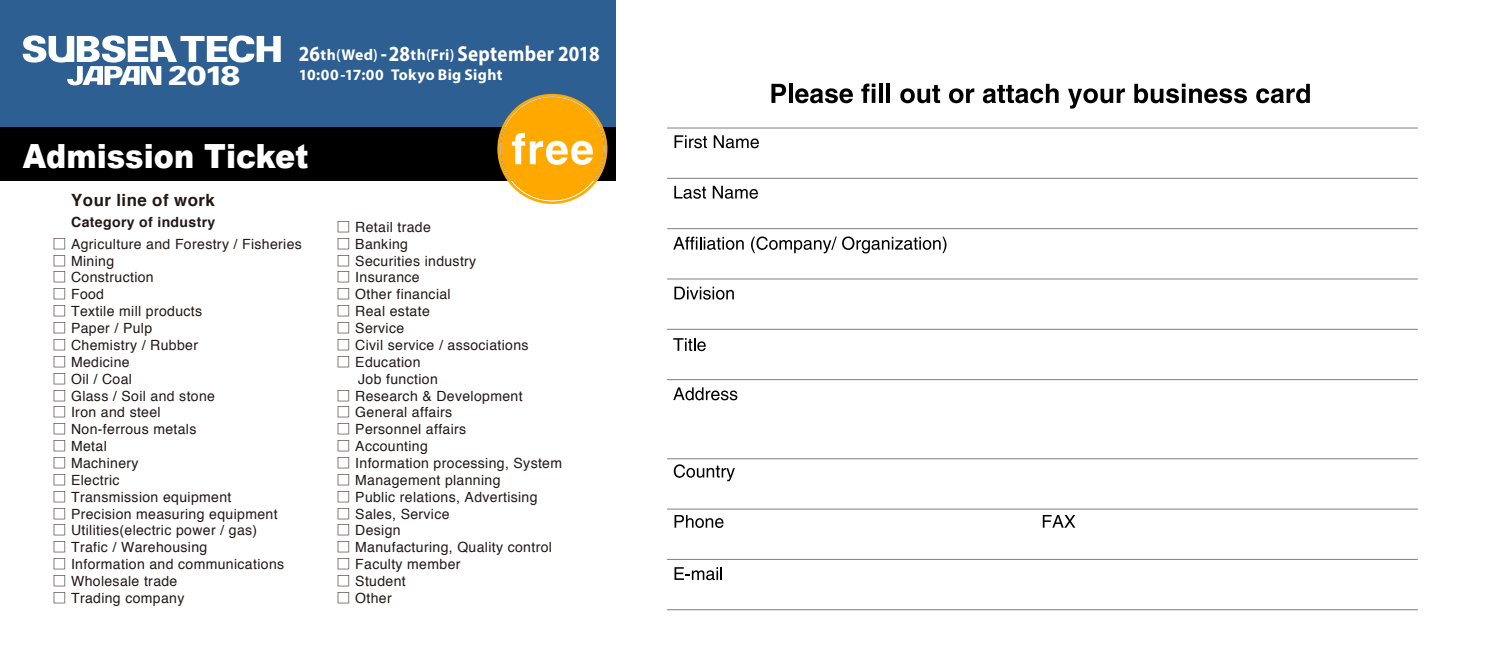
<style>
.page{position:relative;width:1490px;height:658px;background:#fff}
.page>*{position:absolute;margin:0;border:0;box-sizing:border-box;transform-origin:0 0}
.t1{font:900 33.25px "Arial";color:#fff;scale:.91 1}
.t2{font:900 27px "Univers";color:#fff;scale:1.1 1}
.t3{font:700 21.75px "Myriad Pro";letter-spacing:.015em;color:#fff;scale:.88 1}
.t4{font:700 16.75px "Helvetica";letter-spacing:.025em;color:#231815}
.t5{font:700 15.5px "Myriad Pro";letter-spacing:.02em;color:#fff}
.t6{font:14px/16.8px "Helvetica";letter-spacing:.025em;color:#231815}
.t7{font:700 14px "Helvetica";letter-spacing:.025em;color:#231815}
.s1{font-size:15.5px}
.s2{font-weight:600;font-size:15.5px}
.s3{font-family:"Koz Go Pr 6 N"}
</style>
<div class="page">
<div style="left:0;top:0;width:616px;height:180px;background:#2d5f92"></div>
<div style="left:0;top:127px;width:616px;height:53px;background:#000"></div>
<svg style="left:497px;top:94px;width:110px;height:110px"></svg>
<hr style="left:667px;top:127px;width:751px;height:1px;background:#7f7f7f">
<hr style="left:667px;top:178px;width:751px;height:1px;background:#7f7f7f">
<hr style="left:667px;top:278px;width:751px;height:1px;background:#7f7f7f">
<svg style="left:675px;top:135px;width:32px;height:13px"></svg>
<svg style="left:714px;top:135px;width:45px;height:13px"></svg>
<svg style="left:674px;top:186px;width:32px;height:13px"></svg>
<svg style="left:713px;top:186px;width:45px;height:13px"></svg>
<svg style="left:674px;top:286px;width:60px;height:13px"></svg>
<svg style="left:673px;top:338px;width:33px;height:13px"></svg>
<svg style="left:673px;top:387px;width:64px;height:13px"></svg>
<svg style="left:674px;top:464px;width:61px;height:17px"></svg>
<svg style="left:1043px;top:515px;width:32px;height:12px"></svg>
<svg style="left:675px;top:515px;width:49px;height:13px"></svg>
<svg style="left:675px;top:567px;width:47px;height:13px"></svg>
<svg style="left:673px;top:236px;width:71px;height:14px"></svg>
<svg style="left:751px;top:236px;width:196px;height:17px"></svg>
<hr style="left:667px;top:228px;width:751px;height:1px;background:#7f7f7f">
<hr style="left:667px;top:329px;width:751px;height:1px;background:#7f7f7f">
<hr style="left:667px;top:458px;width:751px;height:1px;background:#7f7f7f">
<hr style="left:667px;top:559px;width:751px;height:1px;background:#7f7f7f">
<hr style="left:667px;top:508px;width:751px;height:1px;background:#7f7f7f">
<hr style="left:667px;top:609px;width:751px;height:1px;background:#7f7f7f">
<hr style="left:667px;top:379px;width:751px;height:1px;background:#7f7f7f">
<svg style="left:771px;top:84px;width:15px;height:19px"></svg>
<hr style="left:789px;top:84px;width:4px;height:19px;background:#000">
<svg style="left:795px;top:88px;width:58px;height:15px"></svg>
<svg style="left:861px;top:84px;width:14px;height:19px"></svg>
<hr style="left:879px;top:84px;width:4px;height:19px;background:#000">
<hr style="left:886px;top:84px;width:4px;height:19px;background:#000">
<svg style="left:900px;top:85px;width:40px;height:18px"></svg>
<svg style="left:949px;top:88px;width:25px;height:15px"></svg>
<svg style="left:983px;top:84px;width:76px;height:19px"></svg>
<svg style="left:1068px;top:88px;width:57px;height:21px"></svg>
<svg style="left:1134px;top:84px;width:113px;height:19px"></svg>
<svg style="left:1256px;top:84px;width:54px;height:19px"></svg>
<svg style="left:23px;top:35px;width:258px;height:50px"></svg>
<h2 class="t2" style="left:168px;top:59px;width:67px">2018</h2>
<h3 class="t3" style="left:299px;top:39px;width:343px">26<span class="s1">th</span><span class="s2">(</span><span class="s1">Wed</span><span class="s2">)</span> -28<span class="s1">th</span><span class="s2">(</span><span class="s1">Fri</span><span class="s2">)</span> September 2018</h3>
<p class="t5" style="left:299px;top:65px;width:205px">10:00-17:00 Tokyo Big Sight</p>
<h1 class="t1" style="left:23px;top:132px;width:316px">Admission Ticket</h1>
<p class="t4" style="left:71px;top:187px;width:145px">Your line of work</p>
<p class="t7" style="left:71px;top:210px;width:146px">Category of industry</p>
<p class="t6" style="left:52px;top:236px;width:251px"><span class="s3">□</span> Agriculture and Forestry / Fisheries</p>
<p class="t6" style="left:52px;top:253px;width:63px"><span class="s3">□</span> Mining</p>
<p class="t6" style="left:52px;top:269px;width:103px"><span class="s3">□</span> Construction</p>
<p class="t6" style="left:52px;top:286px;width:53px"><span class="s3">□</span> Food</p>
<p class="t6" style="left:52px;top:303px;width:151px"><span class="s3">□</span> Textile mill products</p>
<p class="t6" style="left:52px;top:320px;width:101px"><span class="s3">□</span> Paper / Pulp</p>
<p class="t6" style="left:52px;top:337px;width:147px"><span class="s3">□</span> Chemistry / Rubber</p>
<p class="t6" style="left:52px;top:354px;width:79px"><span class="s3">□</span> Medicine</p>
<p class="t6" style="left:52px;top:371px;width:81px"><span class="s3">□</span> Oil / Coal</p>
<p class="t6" style="left:52px;top:387px;width:164px"><span class="s3">□</span> Glass / Soil and stone</p>
<p class="t6" style="left:52px;top:404px;width:110px"><span class="s3">□</span> Iron and steel</p>
<p class="t6" style="left:52px;top:421px;width:146px"><span class="s3">□</span> Non-ferrous metals</p>
<p class="t6" style="left:52px;top:438px;width:56px"><span class="s3">□</span> Metal</p>
<p class="t6" style="left:52px;top:455px;width:88px"><span class="s3">□</span> Machinery</p>
<p class="t6" style="left:52px;top:472px;width:69px"><span class="s3">□</span> Electric</p>
<p class="t6" style="left:52px;top:489px;width:181px"><span class="s3">□</span> Transmission equipment</p>
<p class="t6" style="left:52px;top:505px;width:227px"><span class="s3">□</span> Precision measuring equipment</p>
<p class="t6" style="left:52px;top:522px;width:206px"><span class="s3">□</span> Utilities(electric power / gas)</p>
<p class="t6" style="left:52px;top:539px;width:156px"><span class="s3">□</span> Trafic / Warehousing</p>
<p class="t6" style="left:52px;top:556px;width:233px"><span class="s3">□</span> Information and communications</p>
<p class="t6" style="left:52px;top:573px;width:127px"><span class="s3">□</span> Wholesale trade</p>
<p class="t6" style="left:52px;top:590px;width:134px"><span class="s3">□</span> Trading company</p>
<p class="t6" style="left:337px;top:219px;width:96px"><span class="s3">□</span> Retail trade</p>
<p class="t6" style="left:337px;top:236px;width:73px"><span class="s3">□</span> Banking</p>
<p class="t6" style="left:337px;top:253px;width:141px"><span class="s3">□</span> Securities industry</p>
<p class="t6" style="left:337px;top:269px;width:85px"><span class="s3">□</span> Insurance</p>
<p class="t6" style="left:337px;top:286px;width:116px"><span class="s3">□</span> Other financial</p>
<p class="t6" style="left:337px;top:303px;width:95px"><span class="s3">□</span> Real estate</p>
<p class="t6" style="left:337px;top:320px;width:69px"><span class="s3">□</span> Service</p>
<p class="t6" style="left:337px;top:337px;width:194px"><span class="s3">□</span> Civil service / associations</p>
<p class="t6" style="left:337px;top:354px;width:103px"><span class="s3">□</span> Education<span class="s3">　</span> Job function</p>
<p class="t6" style="left:337px;top:387px;width:188px"><span class="s3">□</span> Research &amp; Development</p>
<p class="t6" style="left:337px;top:404px;width:117px"><span class="s3">□</span> General affairs</p>
<p class="t6" style="left:337px;top:421px;width:131px"><span class="s3">□</span> Personnel affairs</p>
<p class="t6" style="left:337px;top:438px;width:93px"><span class="s3">□</span> Accounting</p>
<p class="t6" style="left:337px;top:455px;width:227px"><span class="s3">□</span> Information processing, System</p>
<p class="t6" style="left:337px;top:472px;width:165px"><span class="s3">□</span> Management planning</p>
<p class="t6" style="left:337px;top:489px;width:203px"><span class="s3">□</span> Public relations, Advertising</p>
<p class="t6" style="left:337px;top:505px;width:114px"><span class="s3">□</span> Sales, Service</p>
<p class="t6" style="left:337px;top:522px;width:66px"><span class="s3">□</span> Design</p>
<p class="t6" style="left:337px;top:539px;width:217px"><span class="s3">□</span> Manufacturing, Quality control</p>
<p class="t6" style="left:337px;top:556px;width:125px"><span class="s3">□</span> Faculty member</p>
<p class="t6" style="left:337px;top:573px;width:71px"><span class="s3">□</span> Student</p>
<p class="t6" style="left:337px;top:590px;width:57px"><span class="s3">□</span> Other</p>
</div>
